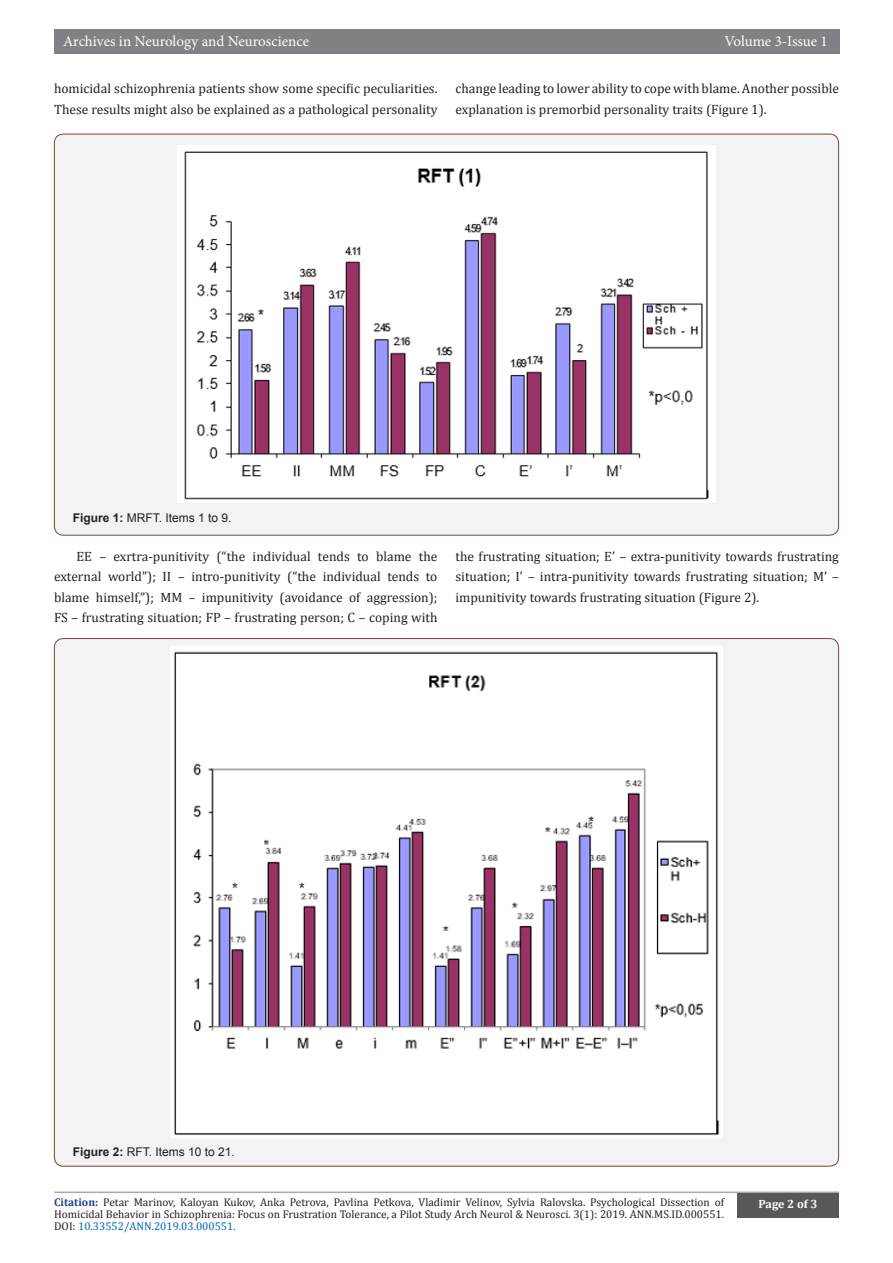
<style>
.page{position:relative;width:893px;height:1263px;background:#fff}
.page>*{position:absolute;margin:0;border:0;box-sizing:border-box;transform-origin:0 0}
.t1{font:15px "Minion Pro";letter-spacing:-.005em;color:#fff}
.t2{font:13.5px/20.2px "Cambria";color:#231f20}
.t3{font:12px "Arial";color:#231f20}
.t4{font:700 12px "Cambria";color:#fff}
.t5{font:11.25px/12px "Cambria";color:#231f20;text-align:justify}
.s1{font-weight:700}
.s2{font-weight:700;color:#253f8e}
.s3{color:#0563c1}
</style>
<div class="page">
<div style="left:54px;top:29px;width:785px;height:25px;background:#808285"></div>
<hr style="left:54px;top:1191px;width:785px;height:2px;background:#a8a9ad">
<div style="left:737px;top:1193px;width:102px;height:24px;background:#57585a"></div>
<div style="left:54px;top:134px;width:785px;height:401px;background:#f2f3f4;border-radius:9px"></div>
<img style="left:178px;top:145px;width:537px;height:358px">
<div style="left:54px;top:638px;width:785px;height:528px;background:#f2f3f4;border-radius:9px"></div>
<img style="left:170px;top:647px;width:553px;height:490px">
<p class="t1" style="left:63px;top:31px;width:248px">Archives in Neurology and Neuroscience</p>
<p class="t1" style="left:724px;top:31px;width:105px">Volume 3-Issue 1</p>
<p class="t2" style="left:54px;top:79px;width:385px">homicidal schizophrenia patients show some specific peculiarities.<br>These results might also be explained as a pathological personality</p>
<p class="t2" style="left:455px;top:79px;width:385px">change leading to lower ability to cope with blame. Another possible explanation is premorbid personality traits (Figure 1).</p>
<p class="t3" style="left:73px;top:510px;width:160px"><span class="s1">Figure 1:</span> MRFT. Items 1 to 9.</p>
<p class="t2" style="left:54px;top:546px;width:385px;text-align:justify;text-indent:22px">EE – exrtra-punitivity (“the individual tends to blame the external world”); II – intro-punitivity (“the individual tends to blame himself,”); MM – impunitivity (avoidance of aggression); FS – frustrating situation; FP – frustrating person; C – coping with</p>
<p class="t2" style="left:455px;top:546px;width:385px;text-align:justify">the frustrating situation; E’ – extra-punitivity towards frustrating situation; I’ – intra-punitivity towards frustrating situation; M’ – impunitivity towards frustrating situation (Figure 2).</p>
<p class="t3" style="left:73px;top:1144px;width:164px"><span class="s1">Figure 2:</span> RFT. Items 10 to 21.</p>
<p class="t5" style="left:54px;top:1196px;width:671px"><span class="s2">Citation:</span> Petar Marinov, Kaloyan Kukov, Anka Petrova, Pavlina Petkova, Vladimir Velinov, Sylvia Ralovska. Psychological Dissection of Homicidal Behavior in Schizophrenia: Focus on Frustration Tolerance, a Pilot Study Arch Neurol &amp; Neurosci. 3(1): 2019. ANN.MS.ID.000551.<br>DOI: <span class="s3">10.33552/ANN.2019.03.000551.</span></p>
<p class="t4" style="left:758px;top:1196px;width:60px">Page 2 of 3</p>
</div>
